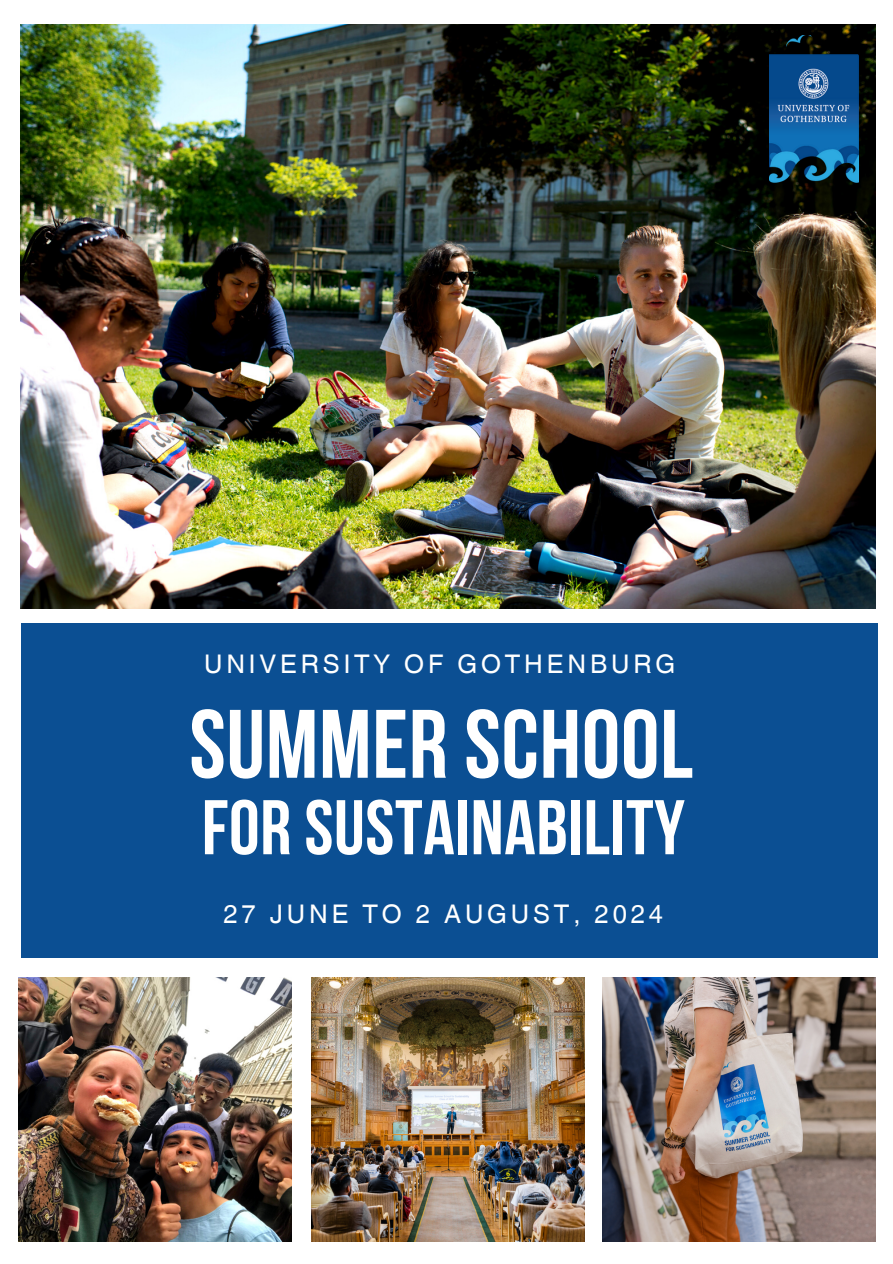
<style>
.page{position:relative;width:893px;height:1264px;background:#fff}
.page>*{position:absolute;margin:0;border:0;box-sizing:border-box;transform-origin:0 0}
.t1{font:96.9px "Bebas Neue Cyrillic";letter-spacing:.01em;color:#fff}
.t2{font:77.25px "Bebas Neue Cyrillic";letter-spacing:.01em;color:#fff}
.t3{font:25.65px "Helvetica World";letter-spacing:.15em;color:#fff}
</style>
<div class="page">
<img style="left:21px;top:25px;width:854px;height:583px">
<div style="left:21px;top:622px;width:856px;height:335px;background:#0b4f93"></div>
<img style="left:602px;top:977px;width:273px;height:264px">
<img style="left:19px;top:977px;width:273px;height:263px">
<img style="left:311px;top:977px;width:273px;height:264px">
<img style="left:769px;top:35px;width:89px;height:148px">
<p class="t3" style="left:204px;top:648px;width:472px">UNIVERSITY OF GOTHENBURG</p>
<p class="t1" style="left:189px;top:705px;width:505px">SUMMER SCHOOL</p>
<p class="t2" style="left:202px;top:796px;width:484px">FOR SUSTAINABILITY</p>
<p class="t3" style="left:223px;top:898px;width:441px">27 JUNE TO 2 AUGUST, 2024</p>
</div>
